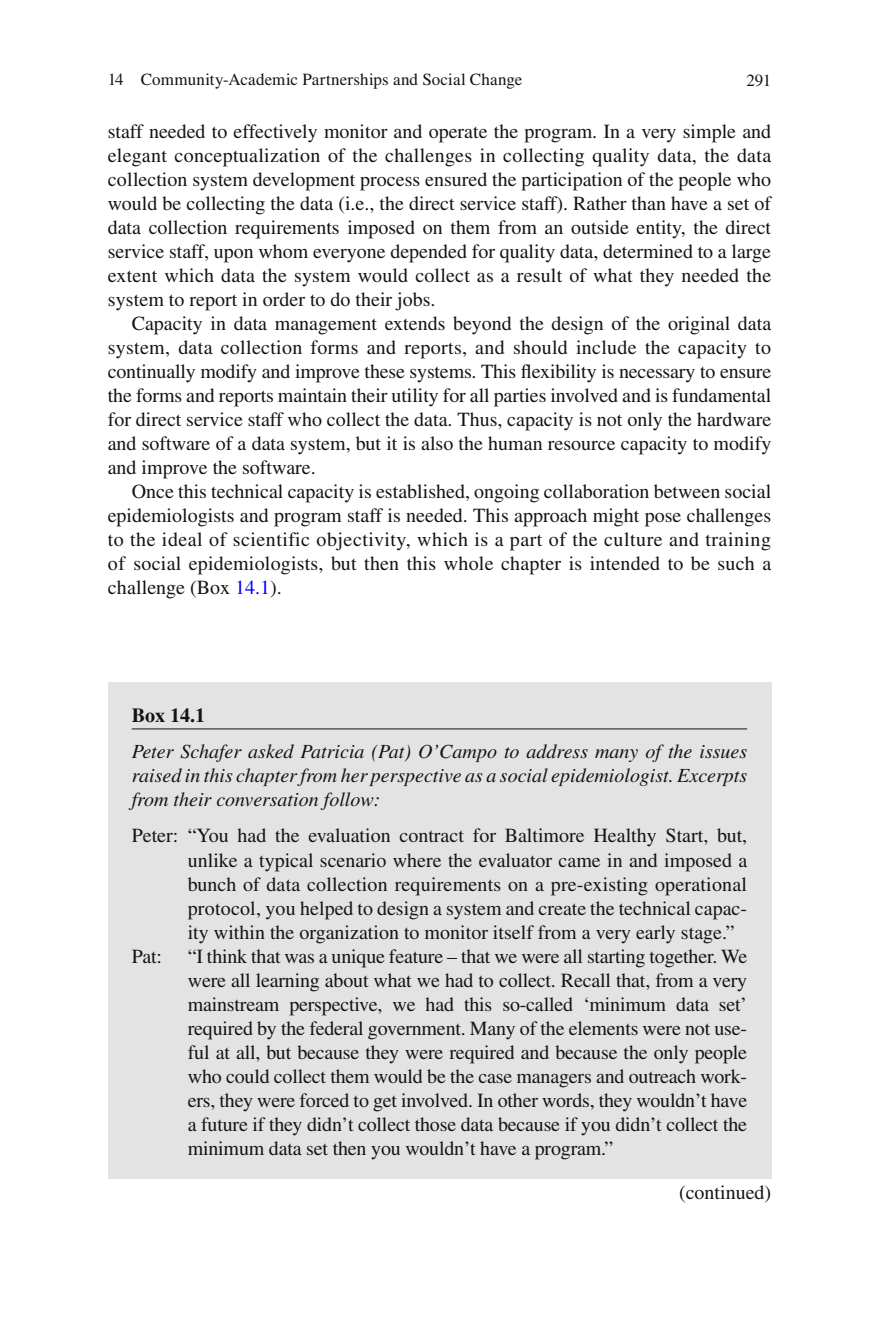
<style>
.page{position:relative;width:879px;height:1333px;background:#fff}
.page>*{position:absolute;margin:0;border:0;box-sizing:border-box;transform-origin:0 0}
.t1{font:20px/24px "Times";color:#131413;text-align:justify}
.t2{font:italic 20px/24px "Times";color:#131413;text-align:justify}
.t3{font:700 20px "Times";color:#131413}
.t4{font:17px "Times";letter-spacing:.005em;color:#131413}
.s1{color:#00f}
</style>
<div class="page">
<div style="left:108px;top:682px;width:663px;height:496px;background:#e3e3e3"></div>
<hr style="left:132px;top:728px;width:615px;height:1px;background:#131413">
<p class="t4" style="left:108px;top:73px;width:416px">14 Community-Academic Partnerships and Social Change</p>
<p class="t4" style="left:746px;top:74px;width:26px">291</p>
<p class="t1" style="left:108px;top:121px;width:665px">staff needed to effectively monitor and operate the program. In a very simple and elegant conceptualization of the challenges in collecting quality data, the data collection system development process ensured the participation of the people who would be collecting the data (i.e., the direct service staff). Rather than have a set of data collection requirements imposed on them from an outside entity, the direct service staff, upon whom everyone depended for quality data, determined to a large extent which data the system would collect as a result of what they needed the system to report in order to do their jobs.</p>
<p class="t1" style="left:108px;top:313px;width:665px;text-indent:24px">Capacity in data management extends beyond the design of the original data system, data collection forms and reports, and should include the capacity to continually modify and improve these systems. This flexibility is necessary to ensure the forms and reports maintain their utility for all parties involved and is fundamental for direct service staff who collect the data. Thus, capacity is not only the hardware and software of a data system, but it is also the human resource capacity to modify and improve the software.</p>
<p class="t1" style="left:108px;top:481px;width:665px;text-indent:24px">Once this technical capacity is established, ongoing collaboration between social epidemiologists and program staff is needed. This approach might pose challenges to the ideal of scientific objectivity, which is a part of the culture and training of social epidemiologists, but then this whole chapter is intended to be such a challenge (Box <span class="s1">14.1</span>).</p>
<p class="t3" style="left:132px;top:708px;width:75px">Box 14.1</p>
<p class="t2" style="left:132px;top:741px;width:617px">Peter Schafer asked Patricia (Pat) O’Campo to address many of the issues raised in this chapter from her perspective as a social epidemiologist. Excerpts from their conversation follow:</p>
<p class="t1" style="left:132px;top:825px;width:617px">Peter: “You had the evaluation contract for Baltimore Healthy Start, but,</p>
<p class="t1" style="left:188px;top:849px;width:561px">unlike a typical scenario where the evaluator came in and imposed a</p>
<p class="t1" style="left:188px;top:873px;width:561px">bunch of data collection requirements on a pre-existing operational</p>
<p class="t1" style="left:188px;top:897px;width:561px">protocol, you helped to design a system and create the technical capac-</p>
<p class="t1" style="left:188px;top:921px;width:548px">ity within the organization to monitor itself from a very early stage.”</p>
<p class="t1" style="left:132px;top:945px;width:32px">Pat:</p>
<p class="t1" style="left:188px;top:945px;width:561px">“I think that was a unique feature – that we were all starting together. We were all learning about what we had to collect. Recall that, from a very mainstream perspective, we had this so-called ‘minimum data set’ required by the federal government. Many of the elements were not use&shy;ful at all, but because they were required and because the only people who could collect them would be the case managers and outreach work&shy;ers, they were forced to get involved. In other words, they wouldn’t have a future if they didn’t collect those data because if you didn’t collect the minimum data set then you wouldn’t have a program.”</p>
<p class="t1" style="left:679px;top:1181px;width:94px">(continued)</p>
</div>
